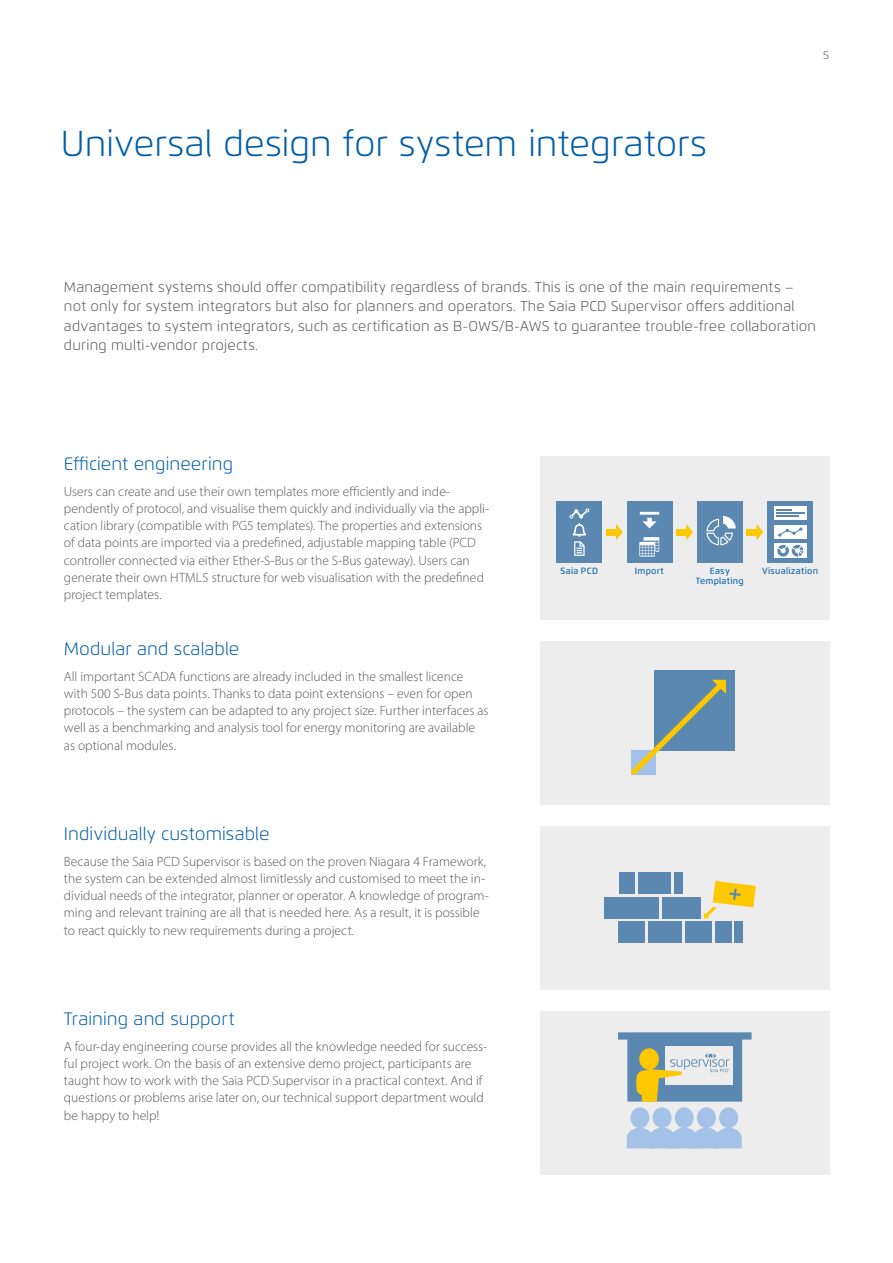
<style>
.page{position:relative;width:893px;height:1263px;background:#fff}
.page>*{position:absolute;margin:0;border:0;box-sizing:border-box;transform-origin:0 0}
.Headlines{font:300 36px "Flexo";letter-spacing:-.005em;color:#005da9}
.copy_Head{font:300 18px "Flexo";letter-spacing:.005em;color:#005da9}
.copy{font:300 14.25px/19.5px "Flexo";letter-spacing:.015em;color:#575756}
.copy-2{font:300 13.5px/17.2px "Myriad Pro";color:#575756}
.t1{font:300 11.25px "Flexo";color:#575756}
.copy_Head-2{font:500 9px/10.5px "Flexo";letter-spacing:.03em;color:#005da9;text-align:center}
</style>
<div class="page">
<div style="left:540px;top:456px;width:289px;height:163px;background:#ededed"></div>
<div style="left:540px;top:641px;width:289px;height:163px;background:#ededed"></div>
<div style="left:540px;top:826px;width:289px;height:163px;background:#ededed"></div>
<div style="left:540px;top:1011px;width:289px;height:163px;background:#ededed"></div>
<div style="left:655px;top:671px;width:80px;height:80px;background:#5a88b1"></div>
<svg style="left:631px;top:680px;width:95px;height:94px"></svg>
<svg style="left:618px;top:1032px;width:133px;height:116px"></svg>
<div style="left:648px;top:921px;width:34px;height:22px;background:#5a88b1"></div>
<div style="left:715px;top:921px;width:16px;height:22px;background:#5a88b1"></div>
<div style="left:685px;top:921px;width:27px;height:22px;background:#5a88b1"></div>
<div style="left:662px;top:897px;width:38px;height:21px;background:#5a88b1"></div>
<div style="left:638px;top:872px;width:33px;height:22px;background:#5a88b1"></div>
<div style="left:619px;top:872px;width:16px;height:22px;background:#5a88b1"></div>
<div style="left:735px;top:921px;width:8px;height:22px;background:#5a88b1"></div>
<div style="left:619px;top:921px;width:26px;height:22px;background:#5a88b1"></div>
<div style="left:604px;top:897px;width:55px;height:21px;background:#5a88b1"></div>
<div style="left:674px;top:872px;width:9px;height:22px;background:#5a88b1"></div>
<svg style="left:704px;top:881px;width:52px;height:37px"></svg>
<div style="left:627px;top:501px;width:45px;height:62px;background:#5a88b1"></div>
<div style="left:767px;top:501px;width:46px;height:62px;background:#5a88b1"></div>
<svg style="left:616px;top:524px;width:7px;height:16px"></svg>
<div style="left:606px;top:529px;width:11px;height:7px;background:#fec800"></div>
<svg style="left:686px;top:524px;width:7px;height:16px"></svg>
<div style="left:676px;top:529px;width:11px;height:7px;background:#fec800"></div>
<svg style="left:756px;top:524px;width:7px;height:16px"></svg>
<div style="left:746px;top:529px;width:11px;height:7px;background:#fec800"></div>
<div style="left:556px;top:501px;width:46px;height:62px;background:#5a88b1"></div>
<div style="left:697px;top:501px;width:46px;height:62px;background:#5a88b1"></div>
<svg style="left:640px;top:512px;width:19px;height:16px"></svg>
<svg style="left:569px;top:508px;width:20px;height:48px"></svg>
<svg style="left:639px;top:537px;width:20px;height:20px"></svg>
<svg style="left:706px;top:516px;width:30px;height:29px"></svg>
<div style="left:774px;top:507px;width:33px;height:13px;background:#fff"></div>
<svg style="left:776px;top:509px;width:15px;height:2px"></svg>
<hr style="left:776px;top:512px;width:28px;height:2px;background:#5a88b1">
<hr style="left:776px;top:515px;width:23px;height:2px;background:#5a88b1">
<div style="left:774px;top:525px;width:33px;height:14px;background:#fff"></div>
<svg style="left:778px;top:527px;width:25px;height:10px"></svg>
<div style="left:774px;top:543px;width:33px;height:15px;background:#fff"></div>
<svg style="left:777px;top:545px;width:26px;height:11px"></svg>
<p class="Headlines" style="left:61px;top:122px;width:648px">Universal design for system integrators</p>
<p class="t1" style="left:823px;top:48px;width:8px">5</p>
<p class="copy" style="left:64px;top:277px;width:754px">Management systems should offer compatibility regardless of brands. This is one of the main requirements – not only for system integrators but also for planners and operators. The Saia PCD Supervisor offers additional advantages to system integrators, such as certification as B-OWS/B-AWS to guarantee trouble-free collaboration during multi-vendor projects.</p>
<p class="copy_Head" style="left:64px;top:453px;width:171px">Efficient engineering</p>
<p class="copy-2" style="left:64px;top:482px;width:427px">Users can create and use their own templates more efficiently and inde&shy;pendently of protocol, and visualise them quickly and individually via the appli&shy;cation library (compatible with PG5 templates). The properties and extensions of data points are imported via a predefined, adjustable mapping table (PCD controller connected via either Ether-S-Bus or the S-Bus gateway). Users can generate their own HTML5 structure for web visualisation with the predefined project templates.</p>
<p class="copy_Head" style="left:64px;top:638px;width:177px">Modular and scalable</p>
<p class="copy-2" style="left:64px;top:667px;width:426px">All important SCADA functions are already included in the smallest licence with 500 S-Bus data points. Thanks to data point extensions – even for open protocols – the system can be adapted to any project size. Further interfaces as well as a benchmarking and analysis tool for energy monitoring are available as optional modules.</p>
<p class="copy_Head" style="left:64px;top:823px;width:207px">Individually customisable</p>
<p class="copy-2" style="left:64px;top:852px;width:426px">Because the Saia PCD Supervisor is based on the proven Niagara 4 Framework, the system can be extended almost limitlessly and customised to meet the in&shy;dividual needs of the integrator, planner or operator. A knowledge of program&shy;ming and relevant training are all that is needed here. As a result, it is possible to react quickly to new requirements during a project.</p>
<p class="copy_Head" style="left:64px;top:1008px;width:172px">Training and support</p>
<p class="copy-2" style="left:64px;top:1037px;width:425px">A four-day engineering course provides all the knowledge needed for success&shy;ful project work. On the basis of an extensive demo project, participants are taught how to work with the Saia PCD Supervisor in a practical context. And if questions or problems arise later on, our technical support department would be happy to help!</p>
<p class="copy_Head-2" style="left:561px;top:565px;width:39px">Saia PCD</p>
<p class="copy_Head-2" style="left:696px;top:565px;width:50px">Easy<br>Templating</p>
<p class="copy_Head-2" style="left:635px;top:565px;width:30px">Import</p>
<p class="copy_Head-2" style="left:762px;top:565px;width:58px">Visualization</p>
</div>
